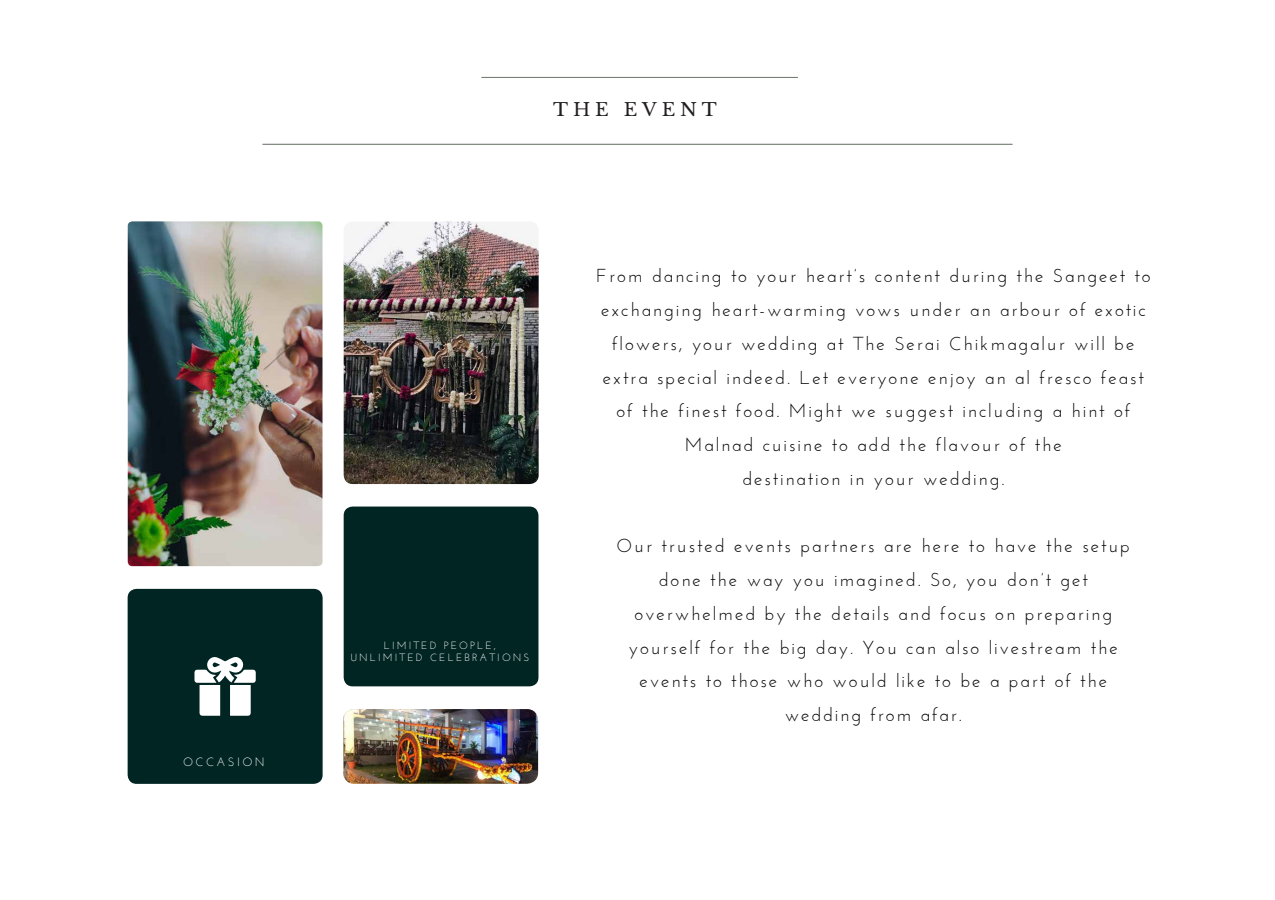
<style>
.page{position:relative;width:1275px;height:900px;background:#fff}
.page>*{position:absolute;margin:0;border:0;box-sizing:border-box;transform-origin:0 0}
.t1{font:18.75px/33.8px "Josefin Sans";letter-spacing:.1em;color:#000;text-align:center}
.t2{font:17.85px "Libre Baskerville";letter-spacing:.255em;color:#231f20;scale:1.05 1}
.t3{font:12.08px "Josefin Sans";letter-spacing:.2em;color:#fff}
.t4{font:10.5px/12.6px "Josefin Sans";letter-spacing:.2em;color:#fff;text-align:center}
</style>
<div class="page">
<hr style="left:481px;top:77px;width:317px;height:1px;background:#6e786e">
<hr style="left:262px;top:144px;width:750px;height:1px;background:#6e786e">
<div style="left:128px;top:589px;width:195px;height:195px;background:#002523;border-radius:9px"></div>
<img style="left:344px;top:222px;width:195px;height:262px">
<img style="left:128px;top:221px;width:195px;height:345px">
<img style="left:344px;top:709px;width:194px;height:75px">
<div style="left:344px;top:507px;width:194px;height:179px;background:#002523;border-radius:9px"></div>
<svg style="left:194px;top:657px;width:62px;height:59px"></svg>
<p class="t3" style="left:183px;top:754px;width:83px">OCCASION</p>
<p class="t2" style="left:553px;top:99px;width:157px">THE EVENT</p>
<p class="t4" style="left:350px;top:639px;width:181px">LIMITED PEOPLE,<br>UNLIMITED CELEBRATIONS</p>
<p class="t1" style="left:596px;top:259px;width:556px">From dancing to your heart’s content during the Sangeet to exchanging heart-warming vows under an arbour of exotic flowers, your wedding at The Serai Chikmagalur will be extra special indeed. Let everyone enjoy an al fresco feast of the finest food. Might we suggest including a hint of Malnad cuisine to add the flavour of the<br>destination in your wedding.</p>
<p class="t1" style="left:617px;top:529px;width:515px">Our trusted events partners are here to have the setup done the way you imagined. So, you don’t get overwhelmed by the details and focus on preparing yourself for the big day. You can also livestream the events to those who would like to be a part of the wedding from afar.</p>
</div>
